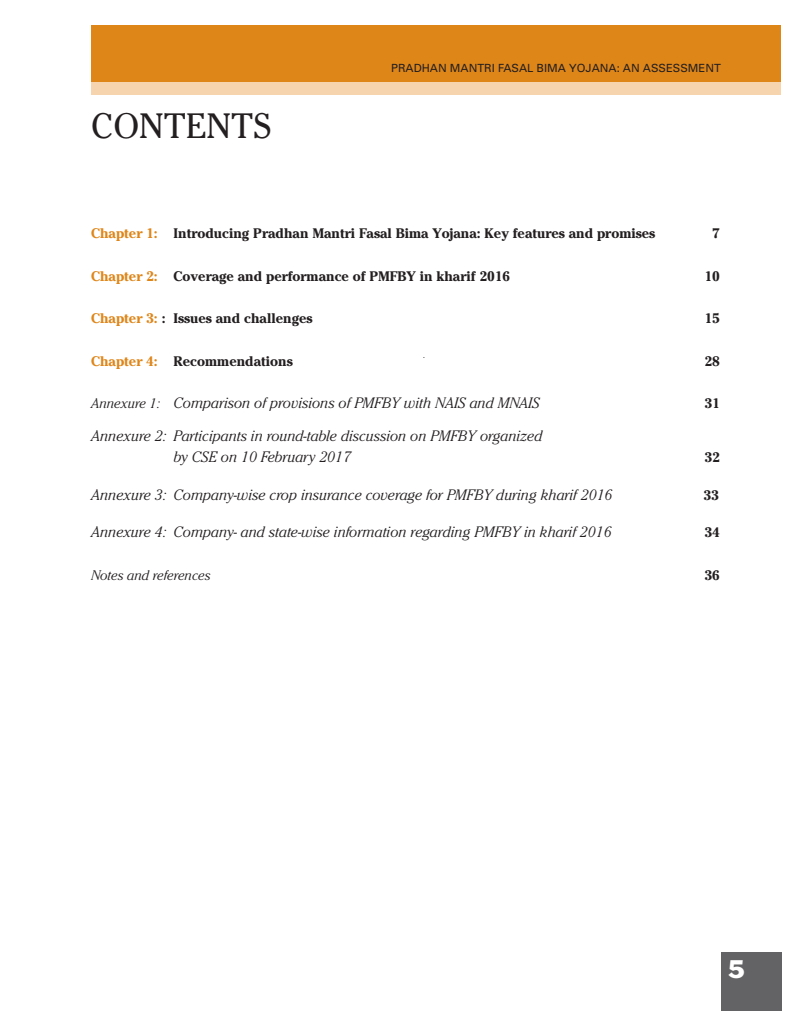
<style>
.page{position:relative;width:811px;height:1036px;background:#fff}
.page>*{position:absolute;margin:0;border:0;box-sizing:border-box;transform-origin:0 0}
.t1{font:35px "Cheltenham";color:#231f20}
.t2{font:23.75px "Franklin Gothic LT";color:#fff}
.t3{font:italic 300 15px/21.2px "Cheltenham";color:#231f20}
.t4{font:700 13.75px "Cheltenham";color:#231f20}
.t5{font:italic 300 13.75px "Cheltenham";color:#231f20}
.t6{font:11.25px "Univers";color:#231f20}
.s1{color:#df8619}
.s2{font-size:13.75px}
</style>
<div class="page">
<div style="left:721px;top:952px;width:60px;height:59px;background:#636366"></div>
<div style="left:91px;top:26px;width:690px;height:56px;background:#df8619"></div>
<div style="left:91px;top:82px;width:690px;height:12px;background:#f6d4ae"></div>
<h1 class="t1" style="left:91px;top:106px;width:182px">CONTENTS</h1>
<p class="t6" style="left:391px;top:61px;width:331px">PRADHAN MANTRI FASAL BIMA YOJANA: AN ASSESSMENT</p>
<p class="t4" style="left:91px;top:225px;width:566px"><span class="s1">Chapter 1:</span> Introducing Pradhan Mantri Fasal Bima Yojana: Key features and promises</p>
<p class="t4" style="left:712px;top:225px;width:9px">7</p>
<p class="t4" style="left:91px;top:268px;width:421px"><span class="s1">Chapter 2:</span> Coverage and performance of PMFBY in kharif 2016</p>
<p class="t4" style="left:704px;top:268px;width:17px">10</p>
<p class="t4" style="left:91px;top:310px;width:223px"><span class="s1">Chapter 3:</span> : Issues and challenges</p>
<p class="t4" style="left:704px;top:310px;width:17px">15</p>
<p class="t4" style="left:91px;top:353px;width:203px"><span class="s1">Chapter 4:</span> Recommendations</p>
<p class="t4" style="left:704px;top:353px;width:17px">28</p>
<p class="t3" style="left:91px;top:393px;width:450px"><span class="s2">Annexure 1:</span> Comparison of provisions of PMFBY with NAIS and MNAIS</p>
<p class="t4" style="left:704px;top:395px;width:17px">31</p>
<p class="t3" style="left:173px;top:425px;width:370px;text-indent:-82px">Annexure 2: Participants in round-table discussion on PMFBY organized by CSE on 10 February 2017</p>
<p class="t4" style="left:704px;top:449px;width:17px">32</p>
<p class="t3" style="left:91px;top:484px;width:523px">Annexure 3: Company-wise crop insurance coverage for PMFBY during kharif 2016</p>
<p class="t4" style="left:704px;top:487px;width:17px">33</p>
<p class="t3" style="left:91px;top:521px;width:522px">Annexure 4: Company- and state-wise information regarding PMFBY in kharif 2016</p>
<p class="t4" style="left:704px;top:524px;width:17px">34</p>
<p class="t5" style="left:91px;top:567px;width:121px">Notes and references</p>
<p class="t4" style="left:704px;top:567px;width:17px">36</p>
<h2 class="t2" style="left:728px;top:954px;width:19px">5</h2>
</div>
